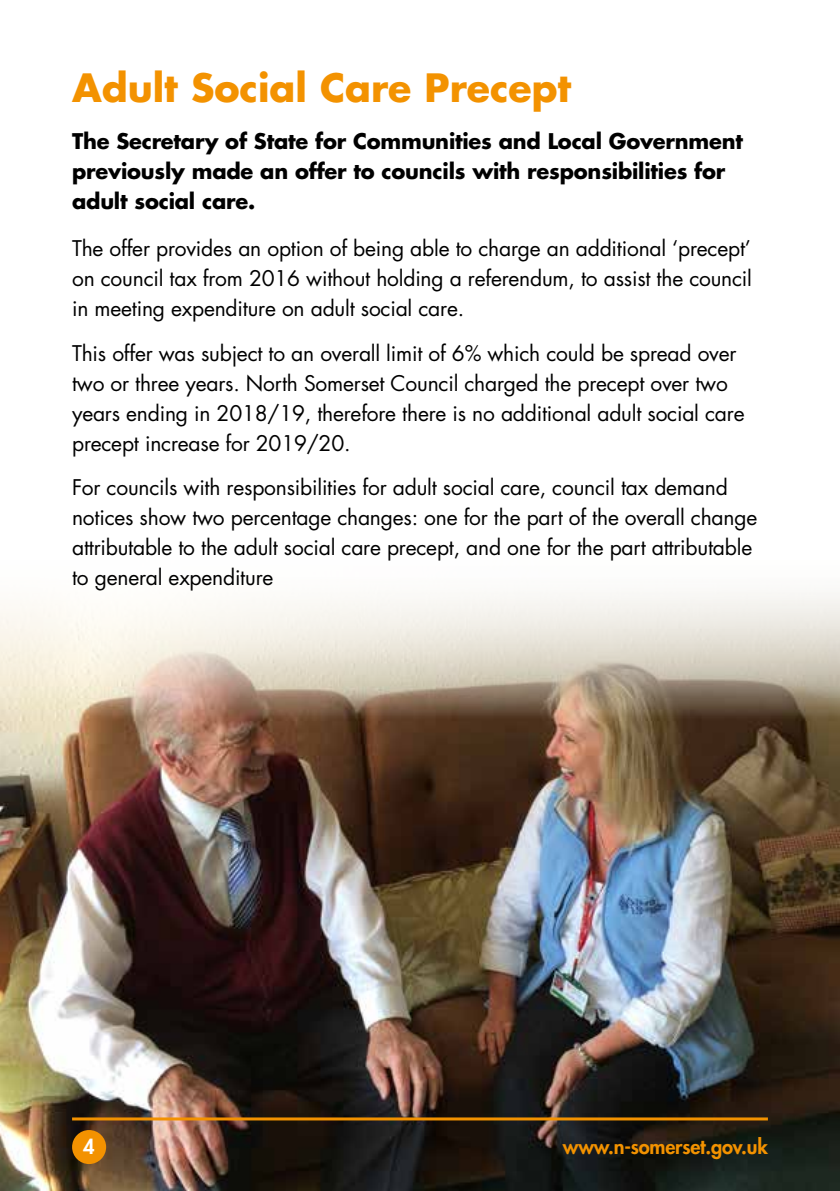
<style>
.page{position:relative;width:840px;height:1191px;background:#fff}
.page>*{position:absolute;margin:0;border:0;box-sizing:border-box;transform-origin:0 0}
.t1{font:700 38px "Futura LT";color:#f39200}
.t2{font:21px/30px "Futura LT";letter-spacing:-.01em;color:#000}
.t3{font:700 21px/30px "Futura LT";letter-spacing:-.01em;color:#000}
.t4{font:800 20px "Futura LT";letter-spacing:-.01em;color:#f39200}
.t5{font:800 20px "Futura LT";color:#fff}
</style>
<div class="page">
<img style="left:0;top:592px;width:839px;height:599px">
<hr style="left:72px;top:1117px;width:695px;height:3px;background:#f39200">
<div style="left:72px;top:1130px;width:34px;height:34px;background:#f39200;border-radius:50%"></div>
<h1 class="t1" style="left:72px;top:63px;width:500px">Adult Social Care Precept</h1>
<p class="t3" style="left:72px;top:126px;width:672px">The Secretary of State for Communities and Local Government previously made an offer to councils with responsibilities for adult social care.</p>
<p class="t2" style="left:72px;top:234px;width:681px;text-align:justify">The offer provides an option of being able to charge an additional ‘precept’ on council tax from 2016 without holding a referendum, to assist the council in meeting expenditure on adult social care.</p>
<p class="t2" style="left:72px;top:338px;width:673px">This offer was subject to an overall limit of 6% which could be spread over two or three years. North Somerset Council charged the precept over two years ending in 2018/19, therefore there is no additional adult social care precept increase for 2019/20.</p>
<p class="t2" style="left:72px;top:472px;width:686px">For councils with responsibilities for adult social care, council tax demand notices show two percentage changes: one for the part of the overall change attributable to the adult social care precept, and one for the part attributable to general expenditure</p>
<p class="t5" style="left:83px;top:1133px;width:13px">4</p>
<p class="t4" style="left:562px;top:1133px;width:206px">www.n-somerset.gov.uk</p>
</div>
